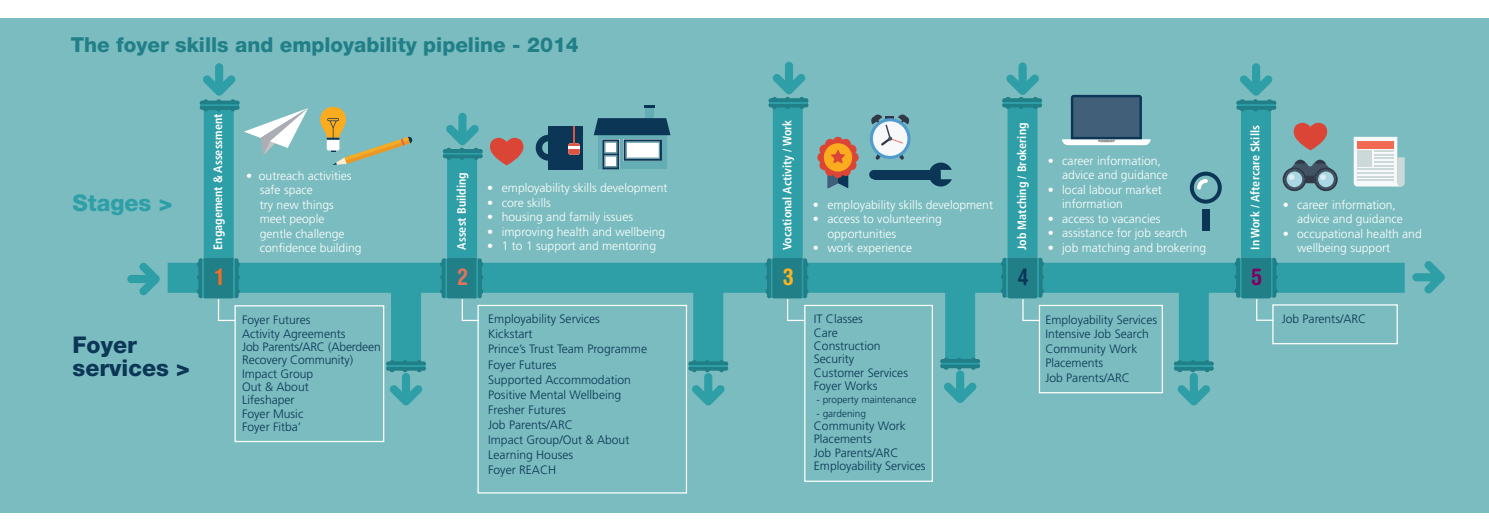
<style>
.page{position:relative;width:1489px;height:532px;background:#fff}
.page>*{position:absolute;margin:0;border:0;box-sizing:border-box;transform-origin:0 0}
.t1{font:800 23px/23.8px "Helvetica Neue";color:#0b3656}
.t2{font:800 23px "Helvetica Neue";color:#2e9ea7}
.t3{font:700 condensed 23px "Helvetica Rounded";color:#f36f21}
.t4{font:700 condensed 23px "Helvetica Rounded";color:#e1735a}
.t5{font:700 condensed 23px "Helvetica Rounded";color:#feb421}
.t6{font:700 condensed 23px "Helvetica Rounded";color:#0b3656}
.t7{font:700 condensed 23px "Helvetica Rounded";color:#800063}
.t8{font:800 20.62px "Helvetica Neue";color:#217f87}
.t9{font:300 12.12px/13.4px "Frutiger";color:#0b3656}
.t10{font:300 12.12px/14.5px "Frutiger";color:#fff}
.t11{font:700 condensed 12.12px "Frutiger";color:#fff}
.t12{font:300 10px "Frutiger";color:#0b3656}
</style>
<div class="page">
<div style="left:0;top:19px;width:1488px;height:494px;background:#7abcbf"></div>
<div style="left:168px;top:263px;width:1236px;height:30px;background:#2e9ea7"></div>
<svg style="left:1062px;top:95px;width:88px;height:50px"></svg>
<svg style="left:1189px;top:171px;width:32px;height:32px"></svg>
<div style="left:1201px;top:209px;width:8px;height:21px;background:#0b3656"></div>
<svg style="left:1193px;top:175px;width:24px;height:24px"></svg>
<svg style="left:818px;top:138px;width:39px;height:50px"></svg>
<svg style="left:1412px;top:261px;width:32px;height:33px"></svg>
<div style="left:234px;top:305px;width:150px;height:137px;border:1px solid #fff"></div>
<div style="left:477px;top:305px;width:210px;height:188px;border:1px solid #fff"></div>
<div style="left:804px;top:305px;width:128px;height:176px;border:1px solid #fff"></div>
<div style="left:1038px;top:305px;width:124px;height:88px;border:1px solid #fff"></div>
<div style="left:1272px;top:304px;width:125px;height:40px;border:1px solid #fff"></div>
<div style="left:873px;top:170px;width:63px;height:9px;background:#0b3656"></div>
<svg style="left:928px;top:162px;width:23px;height:24px"></svg>
<div style="left:869px;top:170px;width:9px;height:9px;background:#0b3656;border-radius:50%"></div>
<div style="left:645px;top:105px;width:8px;height:13px;background:#64adb5"></div>
<svg style="left:644px;top:105px;width:10px;height:2px"></svg>
<svg style="left:593px;top:118px;width:77px;height:51px;background:#5f8b9b"></svg>
<div style="left:548px;top:126px;width:35px;height:43px;background:#0b3656"></div>
<svg style="left:535px;top:135px;width:13px;height:26px"></svg>
<div style="left:568px;top:143px;width:11px;height:12px;background:#de5443;border-radius:2px"></div>
<svg style="left:568px;top:126px;width:11px;height:23px"></svg>
<svg style="left:1353px;top:137px;width:51px;height:49px;background:#ddd7d5"></svg>
<svg style="left:870px;top:114px;width:39px;height:46px"></svg>
<svg style="left:490px;top:138px;width:33px;height:27px"></svg>
<svg style="left:320px;top:107px;width:92px;height:58px"></svg>
<svg style="left:940px;top:292px;width:40px;height:111px"></svg>
<div style="left:941px;top:363px;width:38px;height:1px;border:1px solid #2e9ea7"></div>
<svg style="left:127px;top:262px;width:33px;height:33px"></svg>
<svg style="left:688px;top:292px;width:40px;height:113px"></svg>
<div style="left:689px;top:365px;width:38px;height:2px;border:1px solid #2e9ea7"></div>
<svg style="left:386px;top:292px;width:40px;height:113px"></svg>
<div style="left:387px;top:365px;width:38px;height:2px;border:1px solid #2e9ea7"></div>
<svg style="left:1173px;top:292px;width:40px;height:113px"></svg>
<div style="left:1174px;top:365px;width:38px;height:2px;border:1px solid #2e9ea7"></div>
<svg style="left:1000px;top:62px;width:43px;height:259px"></svg>
<div style="left:1003px;top:102px;width:38px;height:2px;border:1px solid #2e9ea7"></div>
<svg style="left:1234px;top:63px;width:103px;height:258px"></svg>
<div style="left:1237px;top:104px;width:38px;height:2px;border:1px solid #2e9ea7"></div>
<svg style="left:440px;top:113px;width:43px;height:208px"></svg>
<div style="left:443px;top:153px;width:39px;height:1px;border:1px solid #2e9ea7"></div>
<svg style="left:765px;top:62px;width:43px;height:259px"></svg>
<div style="left:769px;top:102px;width:38px;height:2px;border:1px solid #2e9ea7"></div>
<svg style="left:197px;top:63px;width:111px;height:258px"></svg>
<div style="left:200px;top:104px;width:39px;height:2px;border:1px solid #2e9ea7"></div>
<h2 class="t8" style="left:71px;top:32px;width:509px">The foyer skills and employability pipeline - 2014</h2>
<h1 class="t2" style="left:73px;top:189px;width:101px">Stages &gt;</h1>
<p class="t11" style="left:211px;top:250px;width:138px;rotate:-90deg">Engagement &amp; Assessment</p>
<h1 class="t3" style="left:215px;top:263px;width:9px">1</h1>
<p class="t10" style="left:260px;top:168px;width:103px;text-indent:-14px">• outreach activities safe space<br>try new things meet people<br>gentle challenge confidence building</p>
<p class="t11" style="left:454px;top:250px;width:79px;rotate:-90deg">Assest Building</p>
<h1 class="t4" style="left:457px;top:263px;width:13px">2</h1>
<p class="t10" style="left:487px;top:180px;width:182px">• employability skills development</p>
<p class="t10" style="left:487px;top:195px;width:65px">• core skills</p>
<p class="t10" style="left:487px;top:209px;width:147px">• housing and family issues</p>
<p class="t10" style="left:487px;top:224px;width:179px">• improving health and wellbeing</p>
<p class="t10" style="left:487px;top:238px;width:170px">• 1 to 1 support and mentoring</p>
<p class="t11" style="left:780px;top:250px;width:132px;rotate:-90deg">Vocational Activity / Work</p>
<h1 class="t5" style="left:783px;top:263px;width:13px">3</h1>
<p class="t10" style="left:813px;top:197px;width:182px">• employability skills development</p>
<p class="t10" style="left:827px;top:212px;width:116px;text-indent:-15px">• access to volunteering opportunities</p>
<p class="t10" style="left:813px;top:241px;width:101px">• work experience</p>
<p class="t11" style="left:1014px;top:250px;width:129px;rotate:-90deg">Job Matching / Brokering</p>
<h1 class="t6" style="left:1017px;top:263px;width:13px">4</h1>
<p class="t10" style="left:1062px;top:153px;width:107px;text-indent:-15px">• career information, advice and guidance</p>
<p class="t10" style="left:1062px;top:182px;width:101px;text-indent:-15px">• local labour market information</p>
<p class="t10" style="left:1047px;top:211px;width:114px">• access to vacancies</p>
<p class="t10" style="left:1047px;top:226px;width:141px">• assistance for job search</p>
<p class="t10" style="left:1047px;top:240px;width:160px">• job matching and brokering</p>
<p class="t11" style="left:1248px;top:250px;width:126px;rotate:-90deg">In Work / Aftercare Skills</p>
<h1 class="t7" style="left:1251px;top:263px;width:13px">5</h1>
<p class="t10" style="left:1297px;top:197px;width:107px;text-indent:-15px">• career information, advice and guidance</p>
<p class="t10" style="left:1297px;top:226px;width:126px;text-indent:-15px">• occupational health and wellbeing support</p>
<h1 class="t1" style="left:73px;top:332px;width:119px">Foyer services &gt;</h1>
<p class="t9" style="left:242px;top:313px;width:70px">Foyer Futures</p>
<p class="t9" style="left:1281px;top:311px;width:86px">Job Parents/ARC</p>
<p class="t9" style="left:242px;top:326px;width:140px">Activity Agreements<br>Job Parents/ARC (Aberdeen<br>Recovery Community)<br>Impact Group<br>Out &amp; About<br>Lifeshaper<br>Foyer Music<br>Foyer Fitba’</p>
<p class="t9" style="left:488px;top:311px;width:160px;line-height:15px">Employability Services<br>Kickstart<br>Prince’s Trust Team Programme<br>Foyer Futures<br>Supported Accommodation<br>Positive Mental Wellbeing<br>Fresher Futures<br>Job Parents/ARC<br>Impact Group/Out &amp; About<br>Learning Houses<br>Foyer REACH</p>
<p class="t9" style="left:1045px;top:312px;width:113px;line-height:14.5px">Employability Services<br>Intensive Job Search<br>Community Work<br>Placements<br>Job Parents/ARC</p>
<p class="t9" style="left:813px;top:312px;width:96px">IT Classes<br>Care<br>Construction<br>Security<br>Customer Services<br>Foyer Works</p>
<p class="t12" style="left:816px;top:394px;width:101px">- property maintenance</p>
<p class="t12" style="left:816px;top:407px;width:51px">- gardening</p>
<p class="t9" style="left:813px;top:419px;width:113px">Community Work<br>Placements<br>Job Parents/ARC<br>Employability Services</p>
</div>
